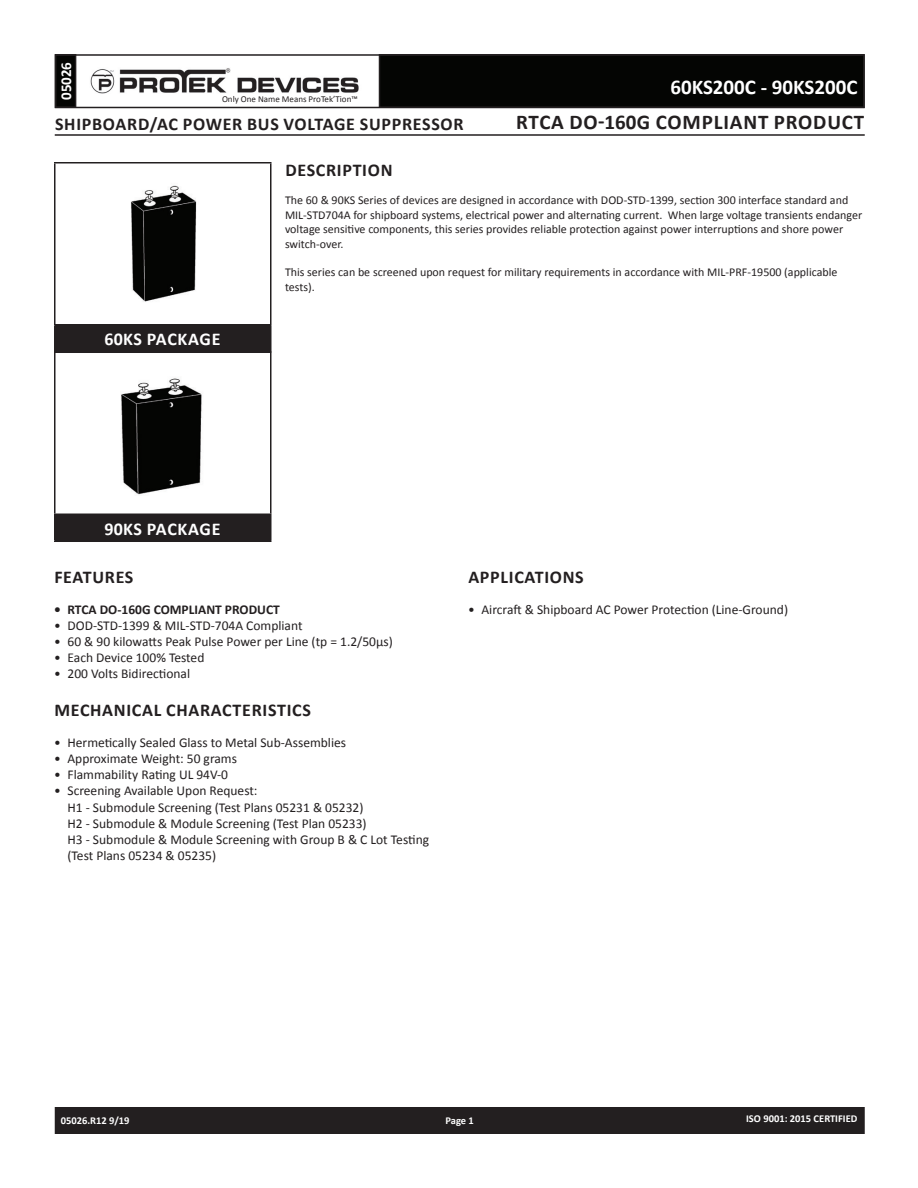
<style>
.page{position:relative;width:918px;height:1188px;background:#fff}
.page>*{position:absolute;margin:0;border:0;box-sizing:border-box;transform-origin:0 0}
.t1{font:700 21px "Calibri";letter-spacing:.04em;color:#231f20}
.t2{font:700 21px "Calibri";color:#fff}
.t3{font:700 18px "Calibri";letter-spacing:.04em;color:#231f20}
.t4{font:700 18px "Calibri";letter-spacing:.025em;color:#fff}
.t5{font:700 15px "Calibri";color:#fff}
.t6{font:13.5px/16.2px "Calibri";color:#231f20}
.t7{font:700 13.5px "Calibri";color:#231f20}
.t8{font:12px/14.4px "Calibri";color:#231f20}
.t9{font:700 10.5px "Calibri";color:#fff}
.t10{font:9px "Calibri";color:#231f20}
</style>
<div class="page">
<div style="left:56px;top:1108px;width:808px;height:25px;background:#231f20"></div>
<div style="left:55px;top:1107px;width:810px;height:27px;border:2px solid #231f20"></div>
<div style="left:56px;top:55px;width:20px;height:52px;background:#040503"></div>
<div style="left:55px;top:54px;width:21px;height:54px;border:2px solid #231f20"></div>
<div style="left:380px;top:55px;width:484px;height:52px;background:#040503"></div>
<div style="left:55px;top:54px;width:810px;height:54px;border:2px solid #231f20"></div>
<img style="left:90px;top:68px;width:269px;height:26px">
<hr style="left:55px;top:134px;width:810px;height:2px;background:#231f20">
<img style="left:56px;top:378px;width:214px;height:136px">
<img style="left:131px;top:185px;width:66px;height:117px">
<div style="left:55px;top:325px;width:216px;height:27px;background:#231f20"></div>
<hr style="left:54px;top:162px;width:218px;height:2px;background:#231f20">
<hr style="left:54px;top:164px;width:2px;height:160px;background:#231f20">
<hr style="left:270px;top:164px;width:2px;height:160px;background:#231f20">
<hr style="left:54px;top:324px;width:218px;height:2px;background:#231f20">
<hr style="left:54px;top:326px;width:2px;height:25px;background:#231f20">
<hr style="left:270px;top:326px;width:2px;height:25px;background:#231f20">
<hr style="left:54px;top:351px;width:218px;height:1px;background:#231f20">
<div style="left:55px;top:514px;width:216px;height:27px;background:#231f20"></div>
<hr style="left:54px;top:352px;width:218px;height:1px;background:#231f20">
<hr style="left:54px;top:353px;width:2px;height:161px;background:#231f20">
<hr style="left:270px;top:353px;width:2px;height:161px;background:#231f20">
<hr style="left:54px;top:514px;width:218px;height:1px;background:#231f20">
<hr style="left:54px;top:515px;width:2px;height:26px;background:#231f20">
<hr style="left:270px;top:515px;width:2px;height:26px;background:#231f20">
<hr style="left:54px;top:541px;width:218px;height:1px;background:#231f20">
<p class="t5" style="left:56px;top:100px;width:40px;rotate:-90deg">05026</p>
<p class="t10" style="left:222px;top:93px;width:137px">Only One Name Means ProTek’Tion™</p>
<h2 class="t3" style="left:55px;top:112px;width:410px">SHIPBOARD/AC POWER BUS VOLTAGE SUPPRESSOR</h2>
<h1 class="t2" style="left:670px;top:74px;width:189px">60KS200C - 90KS200C</h1>
<h1 class="t1" style="left:516px;top:109px;width:350px">RTCA DO-160G COMPLIANT PRODUCT</h1>
<h2 class="t4" style="left:105px;top:328px;width:117px">60KS PACKAGE</h2>
<h2 class="t3" style="left:285px;top:158px;width:109px">DESCRIPTION</h2>
<p class="t8" style="left:285px;top:193px;width:579px">The 60 &amp; 90KS Series of devices are designed in accordance with DOD-STD-1399, section 300 interface standard and MIL-STD704A for shipboard systems, electrical power and alternating current. When large voltage transients endanger voltage sensitive components, this series provides reliable protection against power interruptions and shore power switch-over.</p>
<p class="t8" style="left:285px;top:265px;width:554px">This series can be screened upon request for military requirements in accordance with MIL-PRF-19500 (applicable tests).</p>
<h2 class="t4" style="left:105px;top:517px;width:117px">90KS PACKAGE</h2>
<h2 class="t3" style="left:54px;top:566px;width:81px">FEATURES</h2>
<p class="t7" style="left:54px;top:601px;width:227px">• RTCA DO-160G COMPLIANT PRODUCT</p>
<p class="t6" style="left:54px;top:617px;width:250px">• DOD-STD-1399 &amp; MIL-STD-704A Compliant</p>
<p class="t6" style="left:54px;top:633px;width:340px">• 60 &amp; 90 kilowatts Peak Pulse Power per Line (tp = 1.2/50µs)</p>
<p class="t6" style="left:54px;top:650px;width:152px">• Each Device 100% Tested</p>
<p class="t6" style="left:54px;top:666px;width:138px">• 200 Volts Bidirectional</p>
<h2 class="t3" style="left:54px;top:699px;width:258px">MECHANICAL CHARACTERISTICS</h2>
<p class="t6" style="left:54px;top:734px;width:294px">• Hermetically Sealed Glass to Metal Sub-Assemblies</p>
<p class="t6" style="left:54px;top:750px;width:184px">• Approximate Weight: 50 grams</p>
<p class="t6" style="left:54px;top:767px;width:176px">• Flammability Rating UL 94V-0</p>
<p class="t6" style="left:68px;top:783px;width:363px;text-indent:-14px">• Screening Available Upon Request:<br>H1 - Submodule Screening (Test Plans 05231 &amp; 05232)<br>H2 - Submodule &amp; Module Screening (Test Plan 05233)<br>H3 - Submodule &amp; Module Screening with Group B &amp; C Lot Testing (Test Plans 05234 &amp; 05235)</p>
<h2 class="t3" style="left:468px;top:566px;width:117px">APPLICATIONS</h2>
<p class="t6" style="left:468px;top:601px;width:322px">• Aircraft &amp; Shipboard AC Power Protection (Line-Ground)</p>
<p class="t9" style="left:61px;top:1114px;width:70px">05026.R12 9/19</p>
<p class="t9" style="left:446px;top:1114px;width:30px">Page 1</p>
<p class="t9" style="left:746px;top:1112px;width:113px">ISO 9001: 2015 CERTIFIED</p>
</div>
